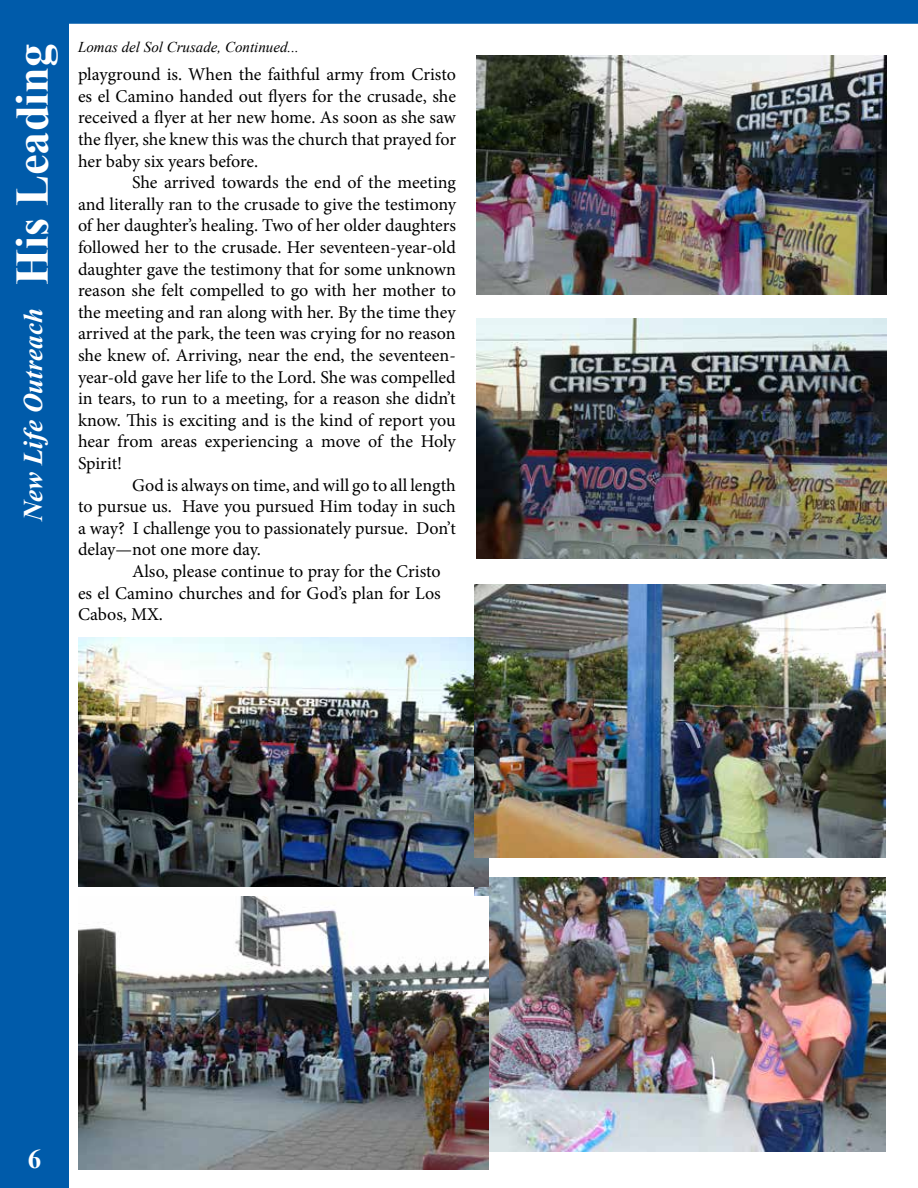
<style>
.page{position:relative;width:918px;height:1188px;background:#fff}
.page>*{position:absolute;margin:0;border:0;box-sizing:border-box;transform-origin:0 0}
.t1{font:700 46.5px "Times New Roman";color:#fff}
.t2{font:italic 700 27px "Times New Roman";color:#fff}
.t3{font:700 27px "Times New Roman";color:#fff}
.t4{font:18px/21.6px "Minion Pro";letter-spacing:-.005em;color:#000;text-align:justify}
.t5{font:italic 15px "Times New Roman";color:#000}
</style>
<div class="page">
<img style="left:475px;top:878px;width:410px;height:274px">
<div style="left:1px;top:1px;width:67px;height:1186px;background:#005baa"></div>
<div style="left:0;top:0;width:69px;height:1188px;border:2px solid #005baa"></div>
<div style="left:1px;top:1px;width:916px;height:22px;background:#005baa"></div>
<div style="left:0;top:0;width:918px;height:24px;border:2px solid #005baa"></div>
<img style="left:78px;top:637px;width:410px;height:249px">
<img style="left:78px;top:896px;width:410px;height:274px">
<img style="left:476px;top:318px;width:410px;height:241px">
<img style="left:475px;top:584px;width:410px;height:274px">
<img style="left:476px;top:56px;width:411px;height:239px">
<h1 class="t1" style="left:-1px;top:285px;width:243px;rotate:-90deg">His Leading</h1>
<h2 class="t2" style="left:14px;top:521px;width:214px;rotate:-90deg">New Life Outreach</h2>
<p class="t5" style="left:78px;top:37px;width:222px">Lomas del Sol Crusade, Continued...</p>
<p class="t4" style="left:78px;top:64px;width:380px">playground is. When the faithful army from Cristo es el Camino handed out flyers for the crusade, she received a flyer at her new home. As soon as she saw the flyer, she knew this was the church that prayed for her baby six years before.</p>
<p class="t4" style="left:78px;top:172px;width:380px;text-indent:54px">She arrived towards the end of the meeting and literally ran to the crusade to give the testimony of her daughter’s healing. Two of her older daughters followed her to the crusade. Her seventeen-year-old daughter gave the testimony that for some unknown reason she felt compelled to go with her mother to the meeting and ran along with her. By the time they arrived at the park, the teen was crying for no reason she knew of. Arriving, near the end, the seventeen&shy;year-old gave her life to the Lord. She was compelled in tears, to run to a meeting, for a reason she didn’t know. This is exciting and is the kind of report you hear from areas experiencing a move of the Holy Spirit!</p>
<p class="t4" style="left:78px;top:474px;width:379px;text-indent:54px">God is always on time, and will go to all length to pursue us. Have you pursued Him today in such a way? I challenge you to passionately pursue. Don’t delay—not one more day.</p>
<p class="t4" style="left:78px;top:561px;width:364px;text-indent:54px">Also, please continue to pray for the Cristo es el Camino churches and for God’s plan for Los Cabos, MX.</p>
<h2 class="t3" style="left:28px;top:1139px;width:15px">6</h2>
</div>
